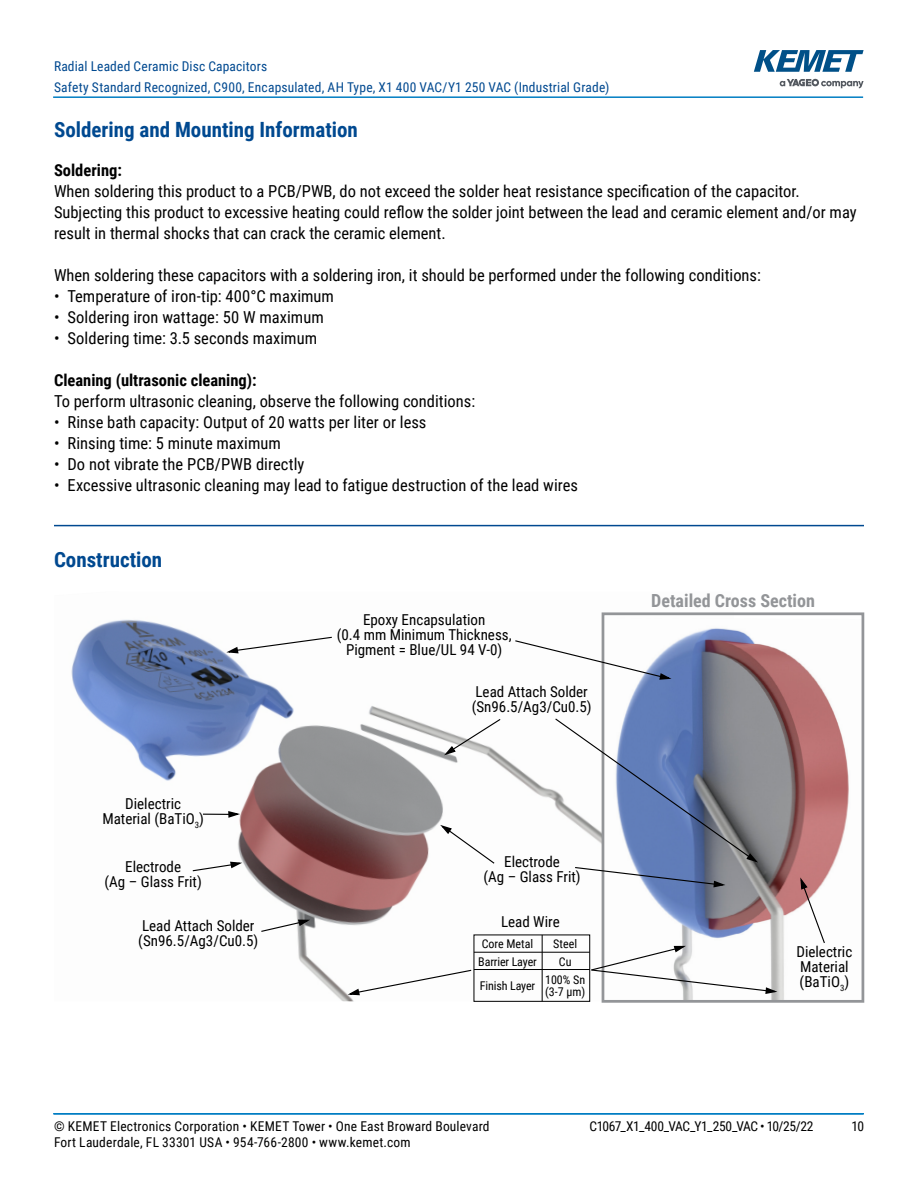
<style>
.page{position:relative;width:918px;height:1188px;background:#fff}
.page>*{position:absolute;margin:0;border:0;box-sizing:border-box;transform-origin:0 0}
.t1{font:700 21px "Roboto Condensed";color:#004990}
.t2{font:700 18px "Roboto Condensed";color:#939598}
.t3{font:16.5px/21px "Roboto Condensed";color:#000}
.t4{font:700 16.5px "Roboto Condensed";color:#000}
.t5{font:15px/15px "Roboto Condensed";color:#000;text-align:center}
.t6{font:13.5px "Roboto Condensed";letter-spacing:.015em;color:#000}
.t7{font:13.5px/21px "Roboto Condensed";letter-spacing:.01em;color:#004990}
.t8{font:13.5px "Roboto Condensed";letter-spacing:-.03em;color:#000}
.t9{font:12px/18px "Roboto Condensed";letter-spacing:-.01em;color:#000}
</style>
<div class="page">
<hr style="left:54px;top:1113px;width:810px;height:2px;background:#007dc3">
<hr style="left:53px;top:1113px;width:810px;height:2px;background:#007dc3">
<hr style="left:53px;top:96px;width:810px;height:2px;background:#007dc3">
<svg style="left:780px;top:79px;width:84px;height:9px"></svg>
<svg style="left:754px;top:50px;width:110px;height:22px"></svg>
<hr style="left:54px;top:525px;width:810px;height:1px;background:#004990">
<img style="left:71px;top:612px;width:531px;height:389px">
<img style="left:624px;top:628px;width:225px;height:371px">
<div style="left:602px;top:612px;width:262px;height:391px;border:3px solid #939598"></div>
<svg style="left:224px;top:636px;width:109px;height:18px"></svg>
<svg style="left:514px;top:639px;width:160px;height:42px"></svg>
<div style="left:474px;top:935px;width:116px;height:67px;border:1px solid #000"></div>
<hr style="left:542px;top:935px;width:1px;height:66px;background:#000">
<hr style="left:474px;top:952px;width:116px;height:1px;background:#000">
<hr style="left:474px;top:969px;width:116px;height:1px;background:#000">
<svg style="left:345px;top:969px;width:128px;height:27px"></svg>
<svg style="left:590px;top:945px;width:190px;height:50px"></svg>
<svg style="left:438px;top:823px;width:58px;height:42px"></svg>
<svg style="left:554px;top:717px;width:206px;height:171px"></svg>
<svg style="left:442px;top:718px;width:60px;height:39px"></svg>
<svg style="left:799px;top:875px;width:27px;height:69px"></svg>
<svg style="left:203px;top:810px;width:40px;height:9px"></svg>
<svg style="left:192px;top:861px;width:53px;height:11px"></svg>
<svg style="left:260px;top:918px;width:53px;height:15px"></svg>
<p class="t7" style="left:54px;top:55px;width:557px">Radial Leaded Ceramic Disc Capacitors<br>Safety Standard Recognized, C900, Encapsulated, AH Type, X1 400 VAC/Y1 250 VAC (Industrial Grade)</p>
<p class="t1" style="left:54px;top:115px;width:305px">Soldering and Mounting Information</p>
<p class="t4" style="left:54px;top:159px;width:69px">Soldering:</p>
<p class="t3" style="left:54px;top:180px;width:804px">When soldering this product to a PCB/PWB, do not exceed the solder heat resistance specification of the capacitor.<br>Subjecting this product to excessive heating could reflow the solder joint between the lead and ceramic element and/or may result in thermal shocks that can crack the ceramic element.</p>
<p class="t3" style="left:54px;top:264px;width:709px">When soldering these capacitors with a soldering iron, it should be performed under the following conditions:</p>
<p class="t3" style="left:54px;top:285px;width:282px">• Temperature of iron-tip: 400°C maximum</p>
<p class="t3" style="left:54px;top:306px;width:271px">• Soldering iron wattage: 50 W maximum</p>
<p class="t3" style="left:54px;top:327px;width:265px">• Soldering time: 3.5 seconds maximum</p>
<p class="t4" style="left:54px;top:369px;width:204px">Cleaning (ultrasonic cleaning):</p>
<p class="t3" style="left:54px;top:390px;width:423px">To perform ultrasonic cleaning, observe the following conditions:</p>
<p class="t3" style="left:54px;top:411px;width:374px">• Rinse bath capacity: Output of 20 watts per liter or less</p>
<p class="t3" style="left:54px;top:432px;width:228px">• Rinsing time: 5 minute maximum</p>
<p class="t3" style="left:54px;top:453px;width:252px">• Do not vibrate the PCB/PWB directly</p>
<p class="t3" style="left:54px;top:474px;width:526px">• Excessive ultrasonic cleaning may lead to fatigue destruction of the lead wires</p>
<p class="t1" style="left:54px;top:545px;width:110px">Construction</p>
<p class="t5" style="left:102px;top:796px;width:103px">Dielectric<br>Material (BaTiO<sub>3</sub>)</p>
<p class="t5" style="left:105px;top:859px;width:99px">Electrode<br>(Ag – Glass Frit)</p>
<p class="t5" style="left:138px;top:918px;width:122px;text-align:left">Lead Attach Solder (Sn96.5/Ag3/Cu0.5)</p>
<p class="t5" style="left:337px;top:612px;width:176px">Epoxy Encapsulation<br>(0.4 mm Minimum Thickness,<br>Pigment = Blue/UL 94 V-0)</p>
<p class="t5" style="left:472px;top:683px;width:122px;text-align:left">Lead Attach Solder (Sn96.5/Ag3/Cu0.5)</p>
<p class="t5" style="left:483px;top:854px;width:99px">Electrode<br>(Ag – Glass Frit)</p>
<p class="t5" style="left:501px;top:914px;width:60px">Lead Wire</p>
<p class="t9" style="left:478px;top:934px;width:60px">Core Metal<br>Barrier Layer</p>
<p class="t9" style="left:480px;top:976px;width:57px">Finish Layer</p>
<p class="t9" style="left:545px;top:934px;width:42px;text-align:center">Steel<br>Cu<br>100% Sn</p>
<p class="t9" style="left:545px;top:982px;width:42px">(3-7 µm)</p>
<p class="t2" style="left:651px;top:588px;width:165px">Detailed Cross Section</p>
<p class="t5" style="left:796px;top:944px;width:57px;text-align:left">Dielectric<br>Material (BaTiO<sub>3</sub>)</p>
<p class="t6" style="left:54px;top:1116px;width:437px">© KEMET Electronics Corporation • KEMET Tower • One East Broward Boulevard</p>
<p class="t8" style="left:590px;top:1116px;width:226px">C1067_X1_400_VAC_Y1_250_VAC • 10/25/22</p>
<p class="t6" style="left:852px;top:1116px;width:14px">10</p>
<p class="t6" style="left:54px;top:1133px;width:358px">Fort Lauderdale, FL 33301 USA • 954-766-2800 • www.kemet.com</p>
</div>
